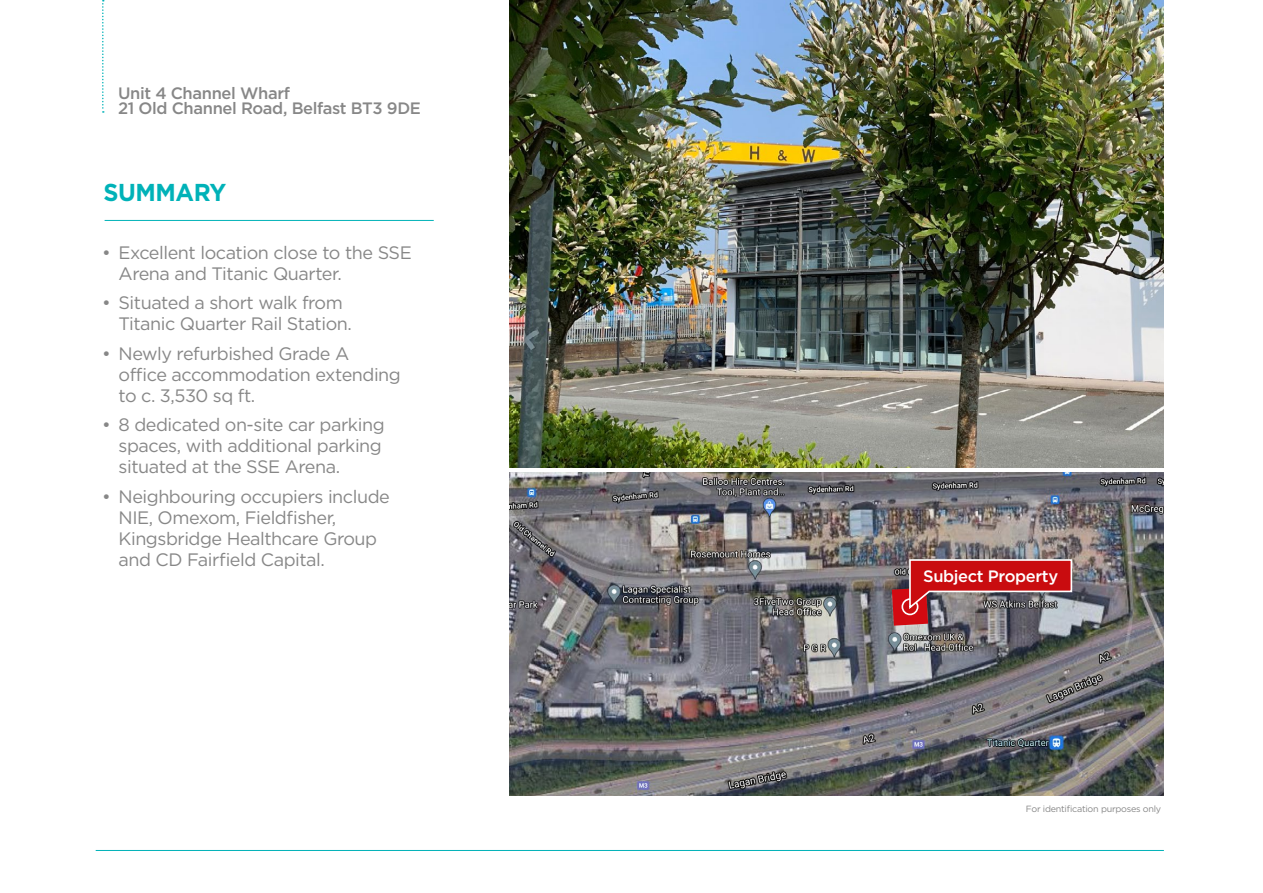
<style>
.page{position:relative;width:1263px;height:893px;background:#fff}
.page>*{position:absolute;margin:0;border:0;box-sizing:border-box;transform-origin:0 0}
.t1{font:700 24.45px "Gotham HTF";letter-spacing:-.02em;color:#00b2b8;scale:.96 1}
.t2{font:18px/21px "Gotham HTF";letter-spacing:-.025em;color:#878787}
.t3{font:500 16.5px/15px "Gotham HTF";letter-spacing:-.02em;color:#878787}
.t4{font:500 16.5px "Gotham HTF";letter-spacing:-.02em;color:#fff}
.t5{font:9px "Gotham HTF";letter-spacing:-.025em;color:#878787}
</style>
<div class="page">
<img style="left:509px;top:472px;width:654px;height:323px">
<svg style="left:102px;top:0;width:2px;height:113px"></svg>
<hr style="left:105px;top:220px;width:329px;height:1px;background:#00b2b8">
<hr style="left:96px;top:850px;width:1068px;height:1px;background:#00b2b8">
<img style="left:509px;top:0;width:654px;height:468px">
<svg style="left:892px;top:558px;width:181px;height:68px;background:#a84e52"></svg>
<p class="t3" style="left:118px;top:85px;width:304px">Unit 4 Channel Wharf<br>21 Old Channel Road, Belfast BT3 9DE</p>
<h1 class="t1" style="left:104px;top:178px;width:130px">SUMMARY</h1>
<p class="t2" style="left:119px;top:241px;width:295px;text-indent:-17px">• Excellent location close to the SSE<br>Arena and Titanic Quarter.</p>
<p class="t2" style="left:119px;top:292px;width:235px;text-indent:-17px">• Situated a short walk from<br>Titanic Quarter Rail Station.</p>
<p class="t2" style="left:119px;top:342px;width:284px;text-indent:-17px">• Newly refurbished Grade A office accommodation extending to c. 3,530 sq ft.</p>
<p class="t2" style="left:119px;top:414px;width:268px;text-indent:-17px">• 8 dedicated on-site car parking spaces, with additional parking situated at the SSE Arena.</p>
<p class="t2" style="left:119px;top:485px;width:273px;text-indent:-17px">• Neighbouring occupiers include<br>NIE, Omexom, Fieldfisher,<br>Kingsbridge Healthcare Group and CD Fairfield Capital.</p>
<p class="t4" style="left:923px;top:566px;width:137px">Subject Property</p>
<p class="t5" style="left:1026px;top:803px;width:137px">For identification purposes only</p>
</div>
